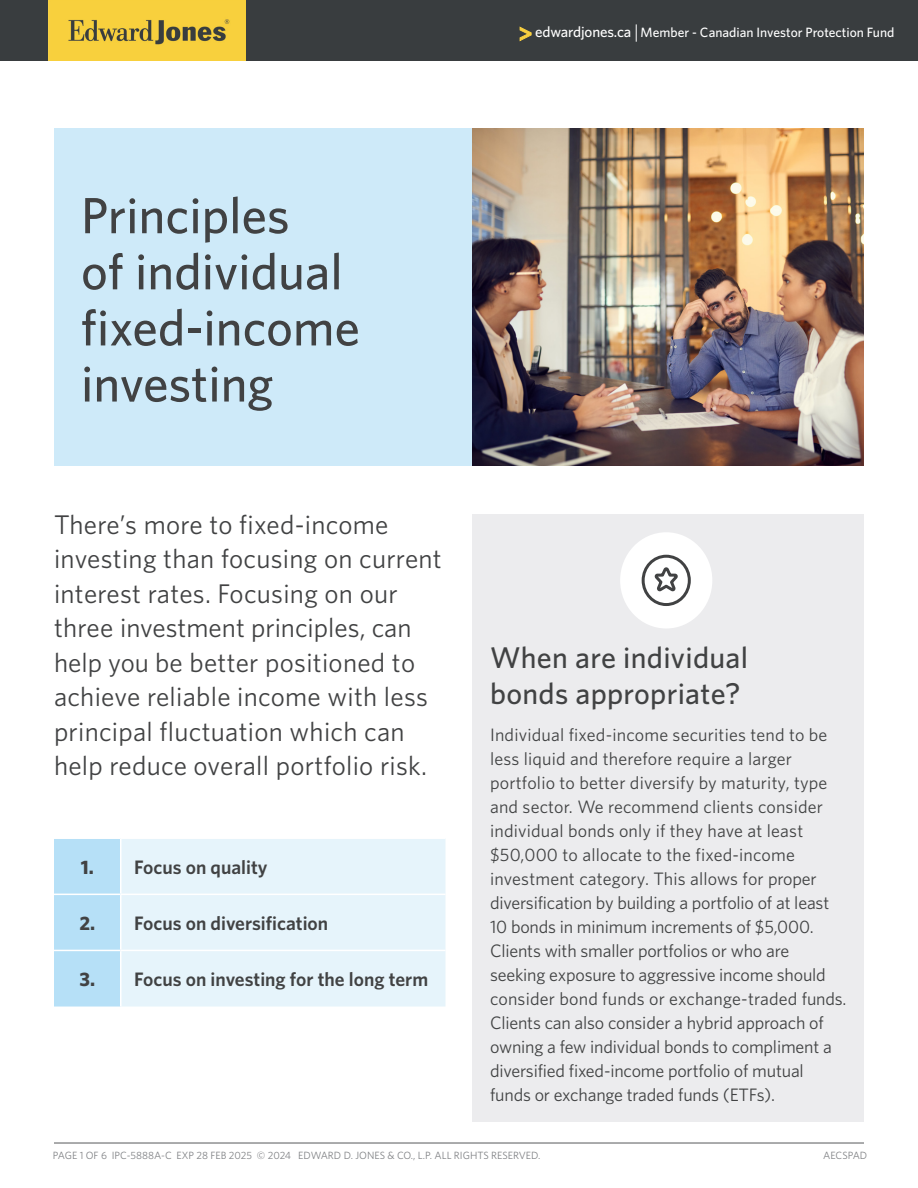
<style>
.page{position:relative;width:918px;height:1188px;background:#fff}
.page>*{position:absolute;margin:0;border:0;box-sizing:border-box;transform-origin:0 0}
.Headline{font:500 51px/56.1px "Whitney";color:#414243}
.Headline-2{font:500 30px/36px "Whitney";letter-spacing:.01em;color:#414243}
.Body_-_Lead-in{font:27px/34.5px "Whitney";letter-spacing:.01em;color:#414243}
.Body{font:600 19.5px "Whitney";color:#414243}
.Body-2{font:700 19.5px "Whitney";color:#414243}
.Body-3{font:18px/24px "Whitney";letter-spacing:-.01em;color:#414243}
.Paragraph_Style_1{font:500 15px "Whitney";letter-spacing:-.01em;color:#fff}
.t1{font:500 13.5px "Whitney";color:#fff}
.Job_Number{font:10.5px "Whitney";color:#808285}
</style>
<div class="page">
<div style="left:472px;top:514px;width:392px;height:608px;background:#ececee"></div>
<div style="left:54px;top:839px;width:66px;height:168px;background:#b6e0f7"></div>
<div style="left:122px;top:839px;width:324px;height:168px;background:#e6f4fb"></div>
<hr style="left:54px;top:894px;width:67px;height:1px;background:#fff">
<hr style="left:121px;top:894px;width:325px;height:1px;background:#fff">
<hr style="left:54px;top:950px;width:67px;height:1px;background:#fff">
<hr style="left:121px;top:950px;width:325px;height:1px;background:#fff">
<div style="left:54px;top:128px;width:424px;height:338px;background:#ceeaf9"></div>
<img style="left:472px;top:128px;width:392px;height:338px">
<div style="left:620px;top:532px;width:92px;height:96px;background:#fff;border-radius:50%"></div>
<svg style="left:641px;top:554px;width:50px;height:52px"></svg>
<div style="left:0;top:0;width:918px;height:60px;background:#393d3f"></div>
<img style="left:49px;top:0;width:196px;height:61px">
<svg style="left:520px;top:27px;width:12px;height:14px"></svg>
<svg style="left:636px;top:24px;width:1px;height:18px"></svg>
<hr style="left:54px;top:1143px;width:810px;height:1px;background:#57585a">
<p class="Paragraph_Style_1" style="left:535px;top:23px;width:98px">edwardjones.ca</p>
<p class="t1" style="left:641px;top:25px;width:255px">Member - Canadian Investor Protection Fund</p>
<p class="Headline" style="left:81px;top:186px;width:280px">Principles<br>of individual fixed-income investing</p>
<p class="Body_-_Lead-in" style="left:54px;top:507px;width:389px">There’s more to fixed-income investing than focusing on current interest rates. Focusing on our three investment principles, can help you be better positioned to achieve reliable income with less principal fluctuation which can help reduce overall portfolio risk.</p>
<p class="Body-2" style="left:81px;top:855px;width:14px">1.</p>
<p class="Body" style="left:134px;top:855px;width:135px">Focus on quality</p>
<p class="Body-2" style="left:79px;top:912px;width:17px">2.</p>
<p class="Body" style="left:134px;top:912px;width:196px">Focus on diversification</p>
<p class="Body-2" style="left:80px;top:968px;width:17px">3.</p>
<p class="Body" style="left:134px;top:968px;width:296px">Focus on investing for the long term</p>
<p class="Headline-2" style="left:490px;top:639px;width:260px">When are individual bonds appropriate?</p>
<p class="Body-3" style="left:490px;top:723px;width:358px">Individual fixed-income securities tend to be less liquid and therefore require a larger portfolio to better diversify by maturity, type and sector. We recommend clients consider individual bonds only if they have at least $50,000 to allocate to the fixed-income investment category. This allows for proper diversification by building a portfolio of at least 10 bonds in minimum increments of $5,000.<br>Clients with smaller portfolios or who are seeking exposure to aggressive income should consider bond funds or exchange-traded funds.<br>Clients can also consider a hybrid approach of owning a few individual bonds to compliment a diversified fixed-income portfolio of mutual funds or exchange traded funds (ETFs).</p>
<p class="Job_Number" style="left:53px;top:1149px;width:489px">PAGE 1 OF 6 IPC-5888A-C EXP 28 FEB 2025 © 2024 EDWARD D. JONES &amp; CO., L.P. ALL RIGHTS RESERVED.</p>
<p class="Job_Number" style="left:823px;top:1149px;width:46px">AECSPAD</p>
</div>
